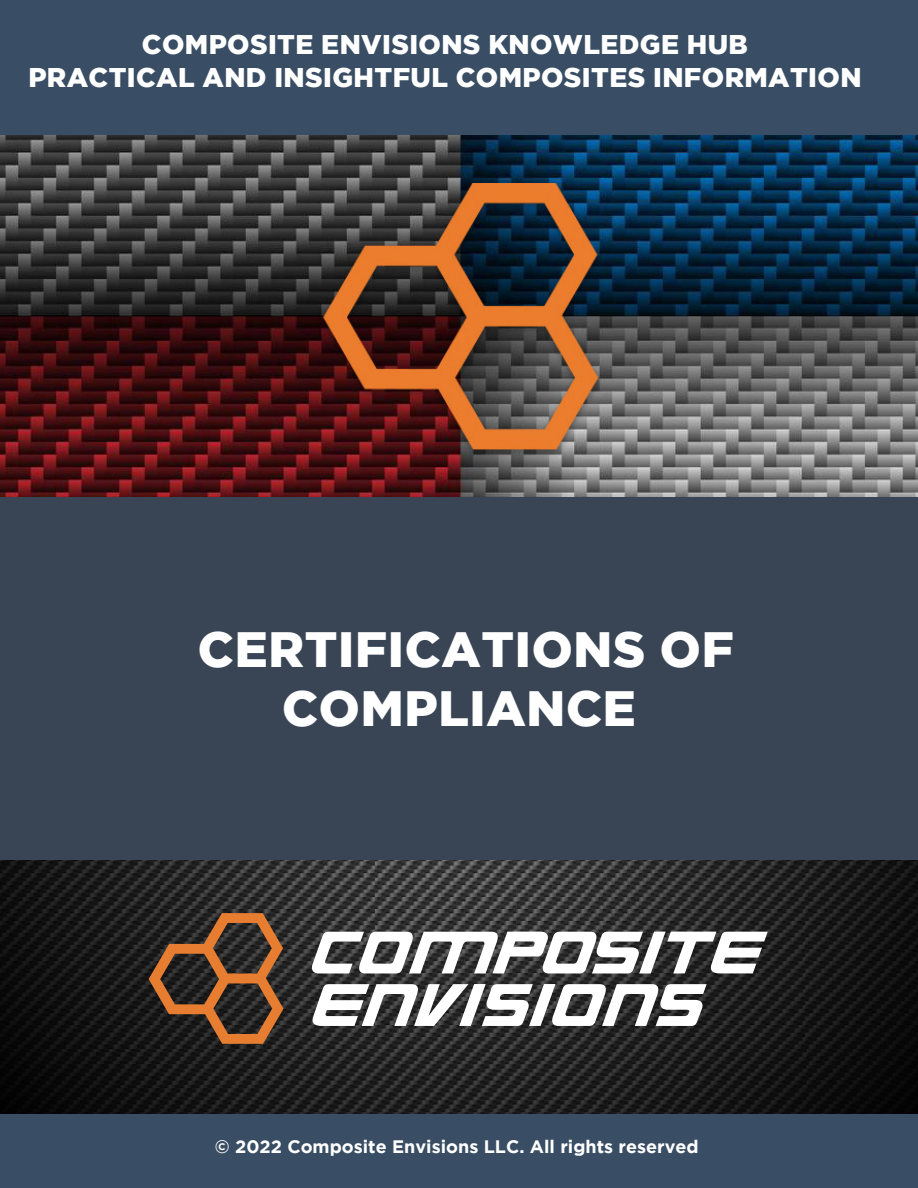
<style>
.page{position:relative;width:918px;height:1188px;background:#fff}
.page>*{position:absolute;margin:0;border:0;box-sizing:border-box;transform-origin:0 0}
.t1{font:900 49.5px/59.4px "Gotham";letter-spacing:.015em;color:#fff;text-align:center}
.t2{font:900 27px/32.4px "Gotham";letter-spacing:.015em;color:#fff;text-align:center}
.t3{font:700 18px "Gotham";color:#fff}
</style>
<div class="page">
<img style="left:0;top:135px;width:918px;height:362px">
<img style="left:0;top:860px;width:918px;height:255px">
<svg style="left:149px;top:913px;width:135px;height:131px"></svg>
<svg style="left:312px;top:984px;width:395px;height:42px"></svg>
<svg style="left:312px;top:932px;width:456px;height:42px"></svg>
<div style="left:0;top:1115px;width:918px;height:73px;background:#394e64"></div>
<div style="left:0;top:497px;width:918px;height:363px;background:#394555"></div>
<div style="left:0;top:0;width:918px;height:135px;background:#394e64"></div>
<p class="t2" style="left:28px;top:29px;width:835px">COMPOSITE ENVISIONS KNOWLEDGE HUB<br>PRACTICAL AND INSIGHTFUL COMPOSITES INFORMATION</p>
<h1 class="t1" style="left:198px;top:620px;width:537px">CERTIFICATIONS OF<br>COMPLIANCE</h1>
<p class="t3" style="left:215px;top:1139px;width:485px">© 2022 Composite Envisions LLC. All rights reserved</p>
</div>
